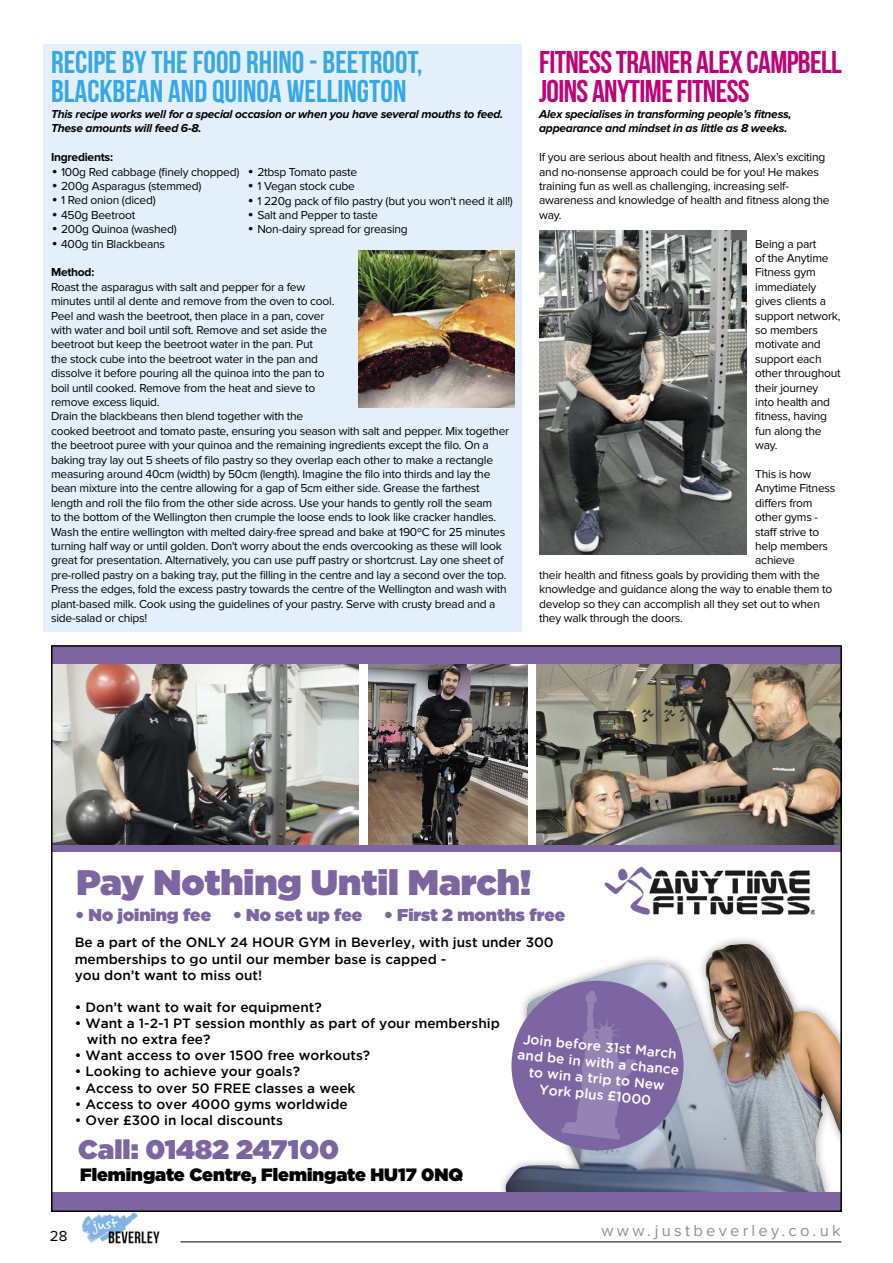
<style>
.page{position:relative;width:893px;height:1263px;background:#fff}
.page>*{position:absolute;margin:0;border:0;box-sizing:border-box;transform-origin:0 0}
.t1{font:900 35.4px "Gotham";color:#7c65a1}
.t2{font:31.5px/28.5px "Bebas Neue";color:#36a7e9}
.t3{font:31.5px/28.5px "Bebas Neue";letter-spacing:-.02em;color:#c10077}
.t4{font:900 26.85px "Gotham";color:#7c65a1}
.t5{font:900 17.85px "Gotham";color:#000}
.t6{font:900 17.1px "Gotham";color:#7c65a1}
.t7{font:16.5px "Proxima Nova";letter-spacing:.2em;color:#939393}
.t8{font:15px "Proxima Nova";color:#000}
.t9{font:500 13.5px/16px "Gotham";color:#000}
.t10{font:500 13.5px/16.2px "Gotham";color:#fff;text-align:center}
.t11{font:12px/14.4px "Proxima Nova";letter-spacing:-.02em;color:#000}
.t12{font:italic 700 12px/14.4px "Proxima Nova";letter-spacing:-.02em;color:#000}
.t13{font:700 12px "Proxima Nova";letter-spacing:-.02em;color:#000}
.s1{font-family:"Century Gothic"}
</style>
<div class="page">
<div style="left:44px;top:44px;width:478px;height:587px;background:#e3f0fb"></div>
<hr style="left:180px;top:1241px;width:661px;height:1px;background:#000">
<img style="left:82px;top:1212px;width:78px;height:32px">
<img style="left:54px;top:664px;width:304px;height:181px">
<img style="left:537px;top:664px;width:302px;height:144px">
<img style="left:368px;top:664px;width:160px;height:181px">
<img style="left:374px;top:808px;width:465px;height:384px">
<img style="left:603px;top:865px;width:211px;height:50px">
<div style="left:52px;top:646px;width:789px;height:18px;background:#7c65a1"></div>
<div style="left:52px;top:845px;width:789px;height:6px;background:#7c65a1"></div>
<div style="left:52px;top:1192px;width:789px;height:19px;background:#7c65a1"></div>
<div style="left:511px;top:981px;width:173px;height:169px;background:#7c65a1;border-radius:50%"></div>
<svg style="left:561px;top:991px;width:75px;height:149px"></svg>
<img style="left:539px;top:231px;width:208px;height:323px">
<img style="left:358px;top:251px;width:156px;height:156px">
<h2 class="t2" style="left:51px;top:48px;width:373px">RECIPE BY THE FOOD RHINO - BEETROOT,<br>BLACKBEAN AND QUINOA WELLINGTON</h2>
<p class="t12" style="left:51px;top:107px;width:454px">This recipe works well for a special occasion or when you have several mouths to feed.<br>These amounts will feed 6-8.</p>
<p class="t13" style="left:51px;top:150px;width:64px">Ingredients:</p>
<p class="t11" style="left:51px;top:165px;width:190px"><span class="s1">•</span> 100g Red cabbage (finely chopped)</p>
<p class="t11" style="left:51px;top:179px;width:152px"><span class="s1">•</span> 200g Asparagus (stemmed)</p>
<p class="t11" style="left:51px;top:194px;width:106px"><span class="s1">•</span> 1 Red onion (diced)</p>
<p class="t11" style="left:51px;top:208px;width:86px"><span class="s1">•</span> 450g Beetroot</p>
<p class="t11" style="left:51px;top:222px;width:127px"><span class="s1">•</span> 200g Quinoa (washed)</p>
<p class="t11" style="left:51px;top:237px;width:116px"><span class="s1">•</span> 400g tin Blackbeans</p>
<p class="t13" style="left:51px;top:265px;width:45px">Method:</p>
<p class="t11" style="left:51px;top:280px;width:460px">Roast the asparagus with salt and pepper for a few<br>minutes until al dente and remove from the oven to cool.<br>Peel and wash the beetroot, then place in a pan, cover<br>with water and boil until soft. Remove and set aside the<br>beetroot but keep the beetroot water in the pan. Put<br>the stock cube into the beetroot water in the pan and<br>dissolve it before pouring all the quinoa into the pan to<br>boil until cooked. Remove from the heat and sieve to<br>remove excess liquid.<br>Drain the blackbeans then blend together with the<br>cooked beetroot and tomato paste, ensuring you season with salt and pepper. Mix together the beetroot puree with your quinoa and the remaining ingredients except the filo. On a baking tray lay out 5 sheets of filo pastry so they overlap each other to make a rectangle measuring around 40cm (width) by 50cm (length). Imagine the filo into thirds and lay the bean mixture into the centre allowing for a gap of 5cm either side. Grease the farthest length and roll the filo from the other side across. Use your hands to gently roll the seam<br>to the bottom of the Wellington then crumple the loose ends to look like cracker handles.<br>Wash the entire wellington with melted dairy-free spread and bake at 190ºC for 25 minutes turning half way or until golden. Don't worry about the ends overcooking as these will look great for presentation. Alternatively, you can use puff pastry or shortcrust. Lay one sheet of pre-rolled pastry on a baking tray, put the filling in the centre and lay a second over the top.<br>Press the edges, fold the excess pastry towards the centre of the Wellington and wash with plant-based milk. Cook using the guidelines of your pastry. Serve with crusty bread and a side-salad or chips!</p>
<p class="t11" style="left:247px;top:165px;width:111px"><span class="s1">•</span> 2tbsp Tomato paste</p>
<p class="t11" style="left:247px;top:179px;width:109px"><span class="s1">•</span> 1 Vegan stock cube</p>
<p class="t11" style="left:247px;top:194px;width:267px"><span class="s1">•</span> 1 220g pack of filo pastry (but you won't need it all!)</p>
<p class="t11" style="left:247px;top:208px;width:132px"><span class="s1">•</span> Salt and Pepper to taste</p>
<p class="t11" style="left:247px;top:223px;width:162px"><span class="s1">•</span> Non-dairy spread for greasing</p>
<h2 class="t3" style="left:539px;top:48px;width:304px">FITNESS TRAINER ALEX CAMPBELL<br>JOINS ANYTIME FITNESS</h2>
<p class="t12" style="left:539px;top:107px;width:254px">Alex specialises in transforming people’s fitness, appearance and mindset in as little as 8 weeks.</p>
<p class="t11" style="left:539px;top:150px;width:292px">If you are serious about health and fitness, Alex’s exciting and no-nonsense approach could be for you! He makes training fun as well as challenging, increasing self&shy;awareness and knowledge of health and fitness along the way.</p>
<p class="t11" style="left:755px;top:237px;width:87px">Being a part<br>of the Anytime<br>Fitness gym immediately gives clients a support network, so members motivate and support each other throughout their journey<br>into health and fitness, having fun along the way.</p>
<p class="t11" style="left:755px;top:467px;width:58px">This is how</p>
<p class="t11" style="left:755px;top:482px;width:82px">Anytime Fitness</p>
<p class="t11" style="left:755px;top:496px;width:59px">differs from</p>
<p class="t11" style="left:755px;top:510px;width:64px">other gyms -</p>
<p class="t11" style="left:755px;top:525px;width:66px">staff strive to</p>
<p class="t11" style="left:755px;top:539px;width:74px">help members</p>
<p class="t11" style="left:755px;top:554px;width:41px">achieve</p>
<p class="t11" style="left:539px;top:568px;width:282px">their health and fitness goals by providing them with the</p>
<p class="t11" style="left:539px;top:582px;width:295px">knowledge and guidance along the way to enable them to</p>
<p class="t11" style="left:539px;top:597px;width:282px">develop so they can accomplish all they set out to when</p>
<p class="t11" style="left:539px;top:611px;width:145px">they walk through the doors.</p>
<h1 class="t1" style="left:77px;top:862px;width:456px">Pay Nothing Until March!</h1>
<h3 class="t6" style="left:76px;top:905px;width:137px">• No joining fee</h3>
<h3 class="t6" style="left:233px;top:905px;width:131px">• No set up fee</h3>
<h3 class="t6" style="left:384px;top:905px;width:182px">• First 2 months free</h3>
<p class="t9" style="left:75px;top:934px;width:481px">Be a part of the ONLY 24 HOUR GYM in Beverley, with just under 300 memberships to go until our member base is capped -<br>you don’t want to miss out!</p>
<p class="t9" style="left:75px;top:999px;width:249px">• Don’t want to wait for equipment?</p>
<p class="t9" style="left:87px;top:1015px;width:414px;text-indent:-12px">• Want a 1-2-1 PT session monthly as part of your membership with no extra fee?</p>
<p class="t9" style="left:75px;top:1047px;width:297px">• Want access to over 1500 free workouts?</p>
<p class="t9" style="left:75px;top:1063px;width:227px">• Looking to achieve your goals?</p>
<p class="t9" style="left:75px;top:1079px;width:282px">• Access to over 50 FREE classes a week</p>
<p class="t9" style="left:75px;top:1095px;width:274px">• Access to over 4000 gyms worldwide</p>
<p class="t9" style="left:75px;top:1112px;width:210px">• Over £300 in local discounts</p>
<p class="t10" style="left:520px;top:1031px;width:163px;rotate:5deg">Join before 31st March and be in with a chance to win a trip to New<br>York plus £1000</p>
<h3 class="t4" style="left:78px;top:1133px;width:262px">Call: 01482 247100</h3>
<h3 class="t5" style="left:80px;top:1164px;width:385px">Flemingate Centre, Flemingate HU17 0NQ</h3>
<p class="t8" style="left:50px;top:1229px;width:19px">28</p>
<h3 class="t7" style="left:602px;top:1223px;width:241px">www.justbeverley.co.uk</h3>
</div>
